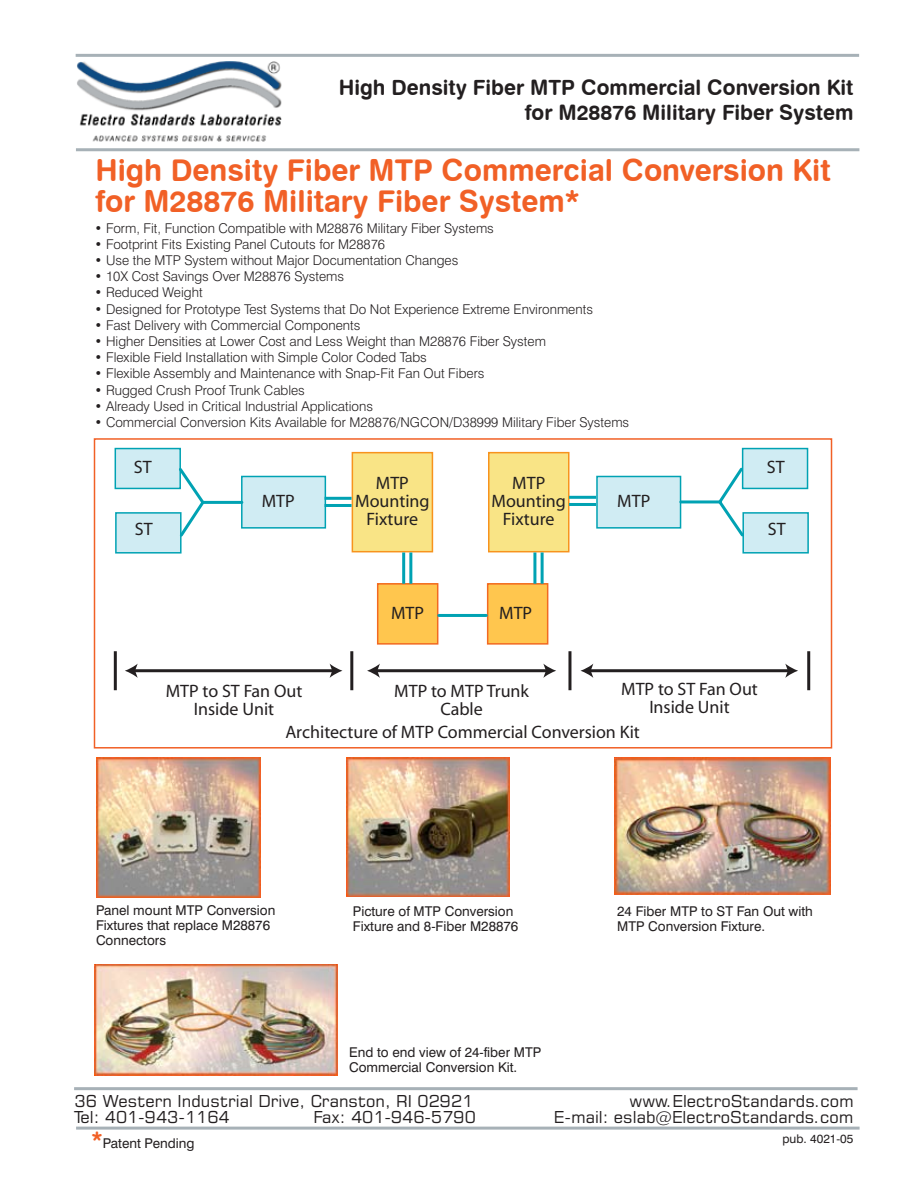
<style>
.page{position:relative;width:918px;height:1188px;background:#fff}
.page>*{position:absolute;margin:0;border:0;box-sizing:border-box;transform-origin:0 0}
.t1{font:30px/31.5px "Swiss 721 BT Bold Rounded";color:#f16026}
.t2{font:21px/25.2px "Swiss 721 BT Bold Rounded";color:#231f20;text-align:right}
.t3{font:18px/18px "Myriad";color:#231f20;text-align:center}
.t4{font:16.5px "Square 721 BT";color:#231f20}
.t5{font:300 13.5px "Swiss 721 BT";color:#231f20}
.t6{font:13.5px/15px "Swiss 721 BT";color:#231f20}
.t7{font:12px "Swiss 721 BT";color:#231f20}
.s1{font-family:"Swiss 721 BT Bold Rounded";font-size:22.5px;color:#f16026}
</style>
<div class="page">
<hr style="left:76px;top:148px;width:783px;height:3px;background:#a7b1b7">
<hr style="left:76px;top:1127px;width:784px;height:3px;background:#a7b1b7">
<hr style="left:74px;top:1087px;width:784px;height:3px;background:#a7b1b7">
<hr style="left:76px;top:54px;width:783px;height:3px;background:#a7b1b7">
<img style="left:77px;top:61px;width:205px;height:81px">
<div style="left:94px;top:438px;width:738px;height:311px;border:2px solid #f16026"></div>
<div style="left:115px;top:449px;width:65px;height:39px;background:#d0ecf3"></div>
<div style="left:115px;top:448px;width:66px;height:41px;border:2px solid #00a2b3"></div>
<div style="left:116px;top:513px;width:65px;height:40px;background:#d0ecf3"></div>
<div style="left:115px;top:512px;width:67px;height:42px;border:2px solid #00a2b3"></div>
<div style="left:242px;top:476px;width:83px;height:52px;background:#d0ecf3"></div>
<div style="left:241px;top:476px;width:85px;height:53px;border:2px solid #00a2b3"></div>
<div style="left:743px;top:513px;width:65px;height:40px;background:#d0ecf3"></div>
<div style="left:742px;top:512px;width:67px;height:42px;border:2px solid #00a2b3"></div>
<div style="left:743px;top:449px;width:65px;height:39px;background:#d0ecf3"></div>
<div style="left:742px;top:448px;width:66px;height:41px;border:2px solid #00a2b3"></div>
<div style="left:597px;top:476px;width:84px;height:52px;background:#d0ecf3"></div>
<div style="left:596px;top:476px;width:85px;height:53px;border:2px solid #00a2b3"></div>
<div style="left:352px;top:453px;width:80px;height:99px;background:#f9e486"></div>
<div style="left:352px;top:452px;width:81px;height:100px;border:2px solid #f7931d"></div>
<div style="left:489px;top:453px;width:80px;height:99px;background:#f9e486"></div>
<div style="left:488px;top:452px;width:82px;height:100px;border:2px solid #f7931d"></div>
<div style="left:378px;top:584px;width:60px;height:60px;background:#ffc64e"></div>
<div style="left:377px;top:583px;width:61px;height:62px;border:2px solid #f26921"></div>
<div style="left:488px;top:584px;width:60px;height:60px;background:#ffc64e"></div>
<div style="left:487px;top:583px;width:61px;height:62px;border:2px solid #f26921"></div>
<svg style="left:176px;top:465px;width:30px;height:74px"></svg>
<hr style="left:203px;top:501px;width:39px;height:3px;background:#00a2b3">
<hr style="left:439px;top:614px;width:47px;height:3px;background:#00a2b3">
<hr style="left:325px;top:497px;width:27px;height:3px;background:#00a2b3">
<hr style="left:325px;top:504px;width:27px;height:3px;background:#00a2b3">
<hr style="left:402px;top:553px;width:3px;height:31px;background:#00a2b3">
<hr style="left:409px;top:553px;width:3px;height:31px;background:#00a2b3">
<hr style="left:533px;top:553px;width:3px;height:31px;background:#00a2b3">
<hr style="left:541px;top:553px;width:3px;height:31px;background:#00a2b3">
<hr style="left:569px;top:496px;width:27px;height:3px;background:#00a2b3">
<hr style="left:569px;top:503px;width:27px;height:3px;background:#00a2b3">
<svg style="left:716px;top:465px;width:30px;height:74px"></svg>
<hr style="left:681px;top:500px;width:39px;height:3px;background:#00a2b3">
<hr style="left:350px;top:651px;width:3px;height:39px;background:#231f20">
<hr style="left:568px;top:651px;width:3px;height:39px;background:#231f20">
<hr style="left:807px;top:651px;width:3px;height:39px;background:#231f20">
<hr style="left:114px;top:651px;width:3px;height:39px;background:#231f20">
<hr style="left:134px;top:669px;width:199px;height:3px;background:#231f20">
<svg style="left:330px;top:664px;width:12px;height:14px"></svg>
<svg style="left:125px;top:664px;width:13px;height:14px"></svg>
<hr style="left:590px;top:669px;width:199px;height:3px;background:#231f20">
<svg style="left:785px;top:664px;width:13px;height:14px"></svg>
<svg style="left:581px;top:664px;width:12px;height:14px"></svg>
<hr style="left:376px;top:669px;width:171px;height:3px;background:#231f20">
<svg style="left:543px;top:664px;width:13px;height:14px"></svg>
<svg style="left:367px;top:664px;width:13px;height:14px"></svg>
<img style="left:96px;top:757px;width:164px;height:140px">
<img style="left:347px;top:757px;width:163px;height:139px">
<img style="left:615px;top:757px;width:215px;height:137px">
<img style="left:95px;top:965px;width:242px;height:110px">
<h2 class="t2" style="left:339px;top:75px;width:516px">High Density Fiber MTP Commercial Conversion Kit for M28876 Military Fiber System</h2>
<h1 class="t1" style="left:95px;top:154px;width:737px">High Density Fiber MTP Commercial Conversion Kit for M28876 Military Fiber System*</h1>
<p class="t5" style="left:94px;top:220px;width:401px">• Form, Fit, Function Compatible with M28876 Military Fiber Systems</p>
<p class="t5" style="left:94px;top:236px;width:292px">• Footprint Fits Existing Panel Cutouts for M28876</p>
<p class="t5" style="left:94px;top:252px;width:365px">• Use the MTP System without Major Documentation Changes</p>
<p class="t5" style="left:94px;top:268px;width:251px">• 10X Cost Savings Over M28876 Systems</p>
<p class="t5" style="left:94px;top:284px;width:110px">• Reduced Weight</p>
<p class="t5" style="left:94px;top:301px;width:500px">• Designed for Prototype Test Systems that Do Not Experience Extreme Environments</p>
<p class="t5" style="left:94px;top:317px;width:267px">• Fast Delivery with Commercial Components</p>
<p class="t5" style="left:94px;top:333px;width:453px">• Higher Densities at Lower Cost and Less Weight than M28876 Fiber System</p>
<p class="t5" style="left:94px;top:349px;width:334px">• Flexible Field Installation with Simple Color Coded Tabs</p>
<p class="t5" style="left:94px;top:365px;width:391px">• Flexible Assembly and Maintenance with Snap-Fit Fan Out Fibers</p>
<p class="t5" style="left:94px;top:382px;width:212px">• Rugged Crush Proof Trunk Cables</p>
<p class="t5" style="left:94px;top:398px;width:280px">• Already Used in Critical Industrial Applications</p>
<p class="t5" style="left:94px;top:414px;width:536px">• Commercial Conversion Kits Available for M28876/NGCON/D38999 Military Fiber Systems</p>
<h3 class="t3" style="left:134px;top:459px;width:19px">ST</h3>
<h3 class="t3" style="left:135px;top:521px;width:19px">ST</h3>
<h3 class="t3" style="left:262px;top:493px;width:34px">MTP</h3>
<h3 class="t3" style="left:355px;top:475px;width:76px">MTP<br>Mounting<br>Fixture</h3>
<h3 class="t3" style="left:492px;top:475px;width:76px">MTP<br>Mounting<br>Fixture</h3>
<h3 class="t3" style="left:617px;top:493px;width:34px">MTP</h3>
<h3 class="t3" style="left:767px;top:459px;width:19px">ST</h3>
<h3 class="t3" style="left:768px;top:521px;width:19px">ST</h3>
<h3 class="t3" style="left:391px;top:605px;width:34px">MTP</h3>
<h3 class="t3" style="left:499px;top:605px;width:34px">MTP</h3>
<h3 class="t3" style="left:394px;top:682px;width:136px">MTP to MTP Trunk<br>Cable</h3>
<h3 class="t3" style="left:621px;top:681px;width:138px">MTP to ST Fan Out<br>Inside Unit</h3>
<h3 class="t3" style="left:166px;top:682px;width:138px">MTP to ST Fan Out<br>Inside Unit</h3>
<h3 class="t3" style="left:285px;top:724px;width:356px">Architecture of MTP Commercial Conversion Kit</h3>
<p class="t6" style="left:96px;top:903px;width:181px">Panel mount MTP Conversion<br>Fixtures that replace M28876<br>Connectors</p>
<p class="t6" style="left:353px;top:904px;width:167px">Picture of MTP Conversion<br>Fixture and 8-Fiber M28876</p>
<p class="t6" style="left:617px;top:904px;width:197px">24 Fiber MTP to ST Fan Out with<br>MTP Conversion Fixture.</p>
<p class="t6" style="left:349px;top:1045px;width:194px">End to end view of 24-fiber MTP<br>Commercial Conversion Kit.</p>
<p class="t4" style="left:75px;top:1090px;width:400px">36 Western Industrial Drive, Cranston, RI 02921</p>
<p class="t4" style="left:630px;top:1090px;width:226px">www.ElectroStandards.com</p>
<p class="t4" style="left:75px;top:1107px;width:157px">Tel: 401-943-1164</p>
<p class="t4" style="left:313px;top:1107px;width:164px">Fax: 401-946-5790</p>
<p class="t4" style="left:554px;top:1107px;width:301px">E-mail: eslab@ElectroStandards.com</p>
<p class="t6" style="left:92px;top:1136px;width:105px"><span class="s1">*</span>Patent Pending</p>
<p class="t7" style="left:783px;top:1132px;width:72px">pub. 4021-05</p>
</div>
